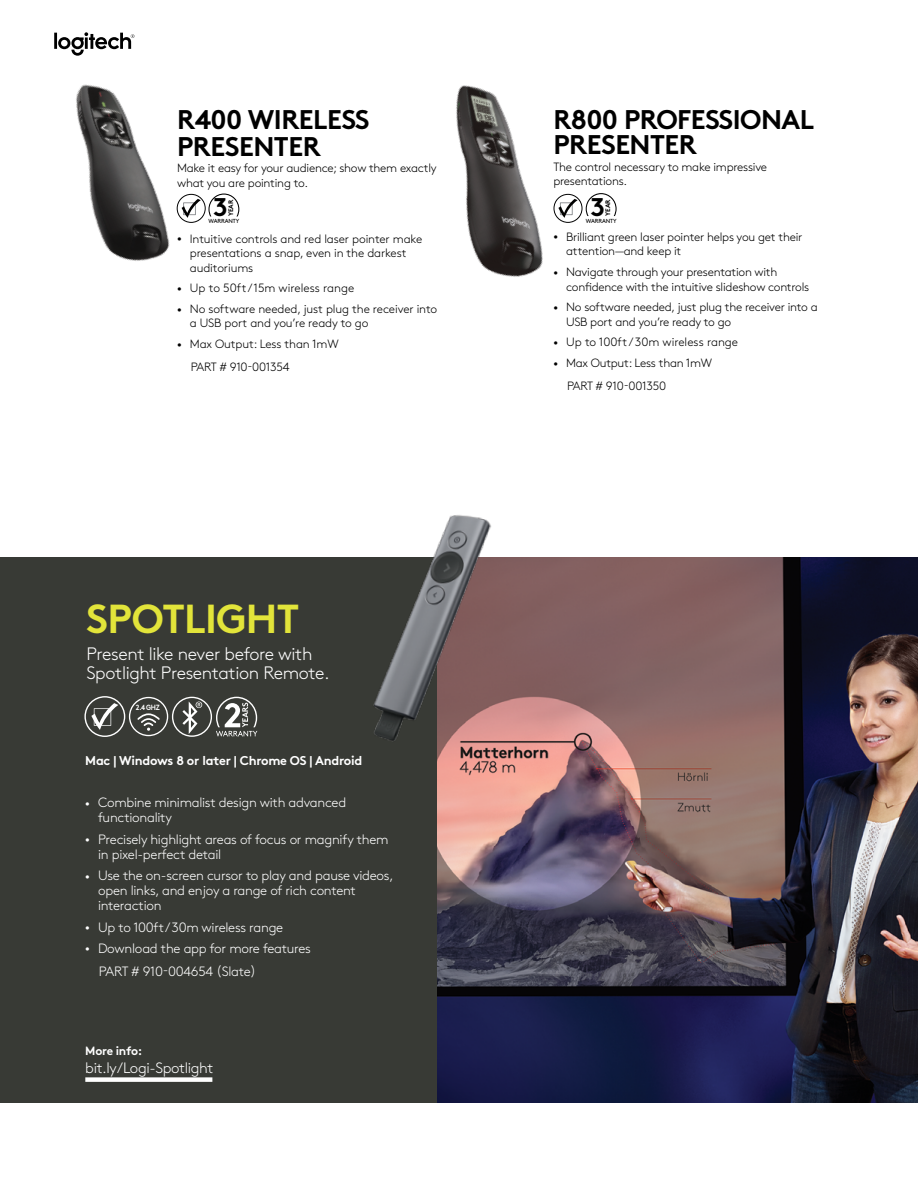
<style>
.page{position:relative;width:918px;height:1188px;background:#fff}
.page>*{position:absolute;margin:0;border:0;box-sizing:border-box;transform-origin:0 0}
.dest-TIT{font:700 40.5px "Brown";letter-spacing:-.02em;color:#e2e43a}
.prod-TIT{font:700 27px/24.8px "Brown";letter-spacing:-.02em;color:#000}
.t1{font:700 25.65px "Brown";color:#000}
.prod-bajada{font:300 18px/19.5px "Brown";letter-spacing:-.02em;color:#fff}
.dest-TIT-2{font:300 15px "Brown";letter-spacing:-.025em;color:#fff}
.prod-COD{font:300 13.5px/15px "Brown";letter-spacing:-.02em;color:#fff}
.prod-SISTEMA_op{font:700 12.75px "Brown";letter-spacing:-.02em;color:#fff}
.prod-bajada-2{font:300 12px/14.4px "Brown";letter-spacing:-.02em;color:#000}
.prod-bajada-3{font:300 12px "Brown";color:#000}
.prod-COD-2{font:300 12px "Brown";letter-spacing:-.02em;color:#000}
.dest-TIT-3{font:700 12px "Brown";letter-spacing:-.025em;color:#fff}
.dest-TIT-4{font:700 7.5px "Brown";color:#fff;scale:.88 1}
.t2{font:700 6.6px "Brown";color:#000}
.t3{font:5.85px "Brown";letter-spacing:-.025em;color:#000}
.s1{font-size:9px}
</style>
<div class="page">
<svg style="left:54px;top:32px;width:81px;height:13px"></svg>
<img style="left:54px;top:45px;width:186px;height:216px">
<img style="left:456px;top:85px;width:98px;height:192px">
<div style="left:0;top:557px;width:918px;height:546px;background:#383a35"></div>
<img style="left:437px;top:557px;width:481px;height:546px">
<div style="left:85px;top:1077px;width:127px;height:5px;background:#fff"></div>
<img style="left:373px;top:515px;width:208px;height:267px">
<svg style="left:177px;top:194px;width:62px;height:29px"></svg>
<svg style="left:554px;top:193px;width:63px;height:30px"></svg>
<svg style="left:84px;top:696px;width:173px;height:41px"></svg>
<p class="prod-TIT" style="left:177px;top:104px;width:194px">R400 WIRELESS</p>
<p class="prod-TIT" style="left:177px;top:131px;width:145px">PRESENTER</p>
<p class="prod-bajada-2" style="left:177px;top:160px;width:261px">Make it easy for your audience; show them exactly what you are pointing to.</p>
<p class="t1" style="left:213px;top:187px;width:16px">3</p>
<p class="t2" style="left:225px;top:216px;width:19px;rotate:-90deg">YEAR</p>
<p class="t3" style="left:209px;top:217px;width:32px">WARRANTY</p>
<p class="prod-bajada-2" style="left:190px;top:231px;width:234px;text-indent:-13px"><span class="s1">•</span> Intuitive controls and red laser pointer make presentations a snap, even in the darkest auditoriums</p>
<p class="prod-bajada-3" style="left:177px;top:279px;width:179px"><span class="s1">•</span> Up to 50ft / 15m wireless range</p>
<p class="prod-bajada-2" style="left:190px;top:301px;width:249px;text-indent:-13px"><span class="s1">•</span> No software needed, just plug the receiver into a USB port and you’re ready to go</p>
<p class="prod-bajada-2" style="left:177px;top:336px;width:163px"><span class="s1">•</span> Max Output: Less than 1mW</p>
<p class="prod-COD-2" style="left:191px;top:358px;width:100px">PART # 910-001354</p>
<p class="dest-TIT" style="left:87px;top:586px;width:214px">SPOTLIGHT</p>
<p class="prod-bajada" style="left:86px;top:642px;width:245px">Present like never before with<br>Spotlight Presentation Remote.</p>
<p class="dest-TIT-4" style="left:136px;top:702px;width:29px">2.4 GHZ</p>
<p class="prod-SISTEMA_op" style="left:85px;top:750px;width:278px">Mac | Windows 8 or later | Chrome OS | Android</p>
<p class="prod-COD" style="left:98px;top:794px;width:250px;text-indent:-13px"><span class="s1">•</span> Combine minimalist design with advanced functionality</p>
<p class="prod-COD" style="left:98px;top:831px;width:292px;text-indent:-13px"><span class="s1">•</span> Precisely highlight areas of focus or magnify them in pixel-perfect detail</p>
<p class="prod-COD" style="left:98px;top:867px;width:297px;text-indent:-13px"><span class="s1">•</span> Use the on-screen cursor to play and pause videos, open links, and enjoy a range of rich content interaction</p>
<p class="prod-COD" style="left:85px;top:918px;width:199px"><span class="s1">•</span> Up to 100ft / 30m wireless range</p>
<p class="prod-COD" style="left:85px;top:940px;width:227px"><span class="s1">•</span> Download the app for more features</p>
<p class="prod-COD" style="left:99px;top:963px;width:159px">PART # 910-004654 (Slate)</p>
<p class="dest-TIT-3" style="left:85px;top:1041px;width:59px">More info:</p>
<p class="dest-TIT-2" style="left:85px;top:1057px;width:130px">bit.ly/Logi-Spotlight</p>
<p class="prod-TIT" style="left:554px;top:105px;width:262px">R800 PROFESSIONAL<br>PRESENTER</p>
<p class="prod-bajada-2" style="left:553px;top:158px;width:215px">The control necessary to make impressive presentations.</p>
<p class="t1" style="left:590px;top:186px;width:16px">3</p>
<p class="t2" style="left:603px;top:216px;width:19px;rotate:-90deg">YEAR</p>
<p class="t3" style="left:586px;top:216px;width:32px">WARRANTY</p>
<p class="prod-bajada-2" style="left:566px;top:229px;width:238px;text-indent:-13px"><span class="s1">•</span> Brilliant green laser pointer helps you get their attention—and keep it</p>
<p class="prod-bajada-2" style="left:566px;top:264px;width:245px;text-indent:-13px"><span class="s1">•</span> Navigate through your presentation with confidence with the intuitive slideshow controls</p>
<p class="prod-bajada-2" style="left:566px;top:299px;width:253px;text-indent:-13px"><span class="s1">•</span> No software needed, just plug the receiver into a<br>USB port and you’re ready to go</p>
<p class="prod-bajada-3" style="left:553px;top:333px;width:186px"><span class="s1">•</span> Up to 100ft / 30m wireless range</p>
<p class="prod-bajada-2" style="left:553px;top:355px;width:160px"><span class="s1">•</span> Max Output: Less than 1mW</p>
<p class="prod-COD-2" style="left:567px;top:377px;width:101px">PART # 910-001350</p>
</div>
